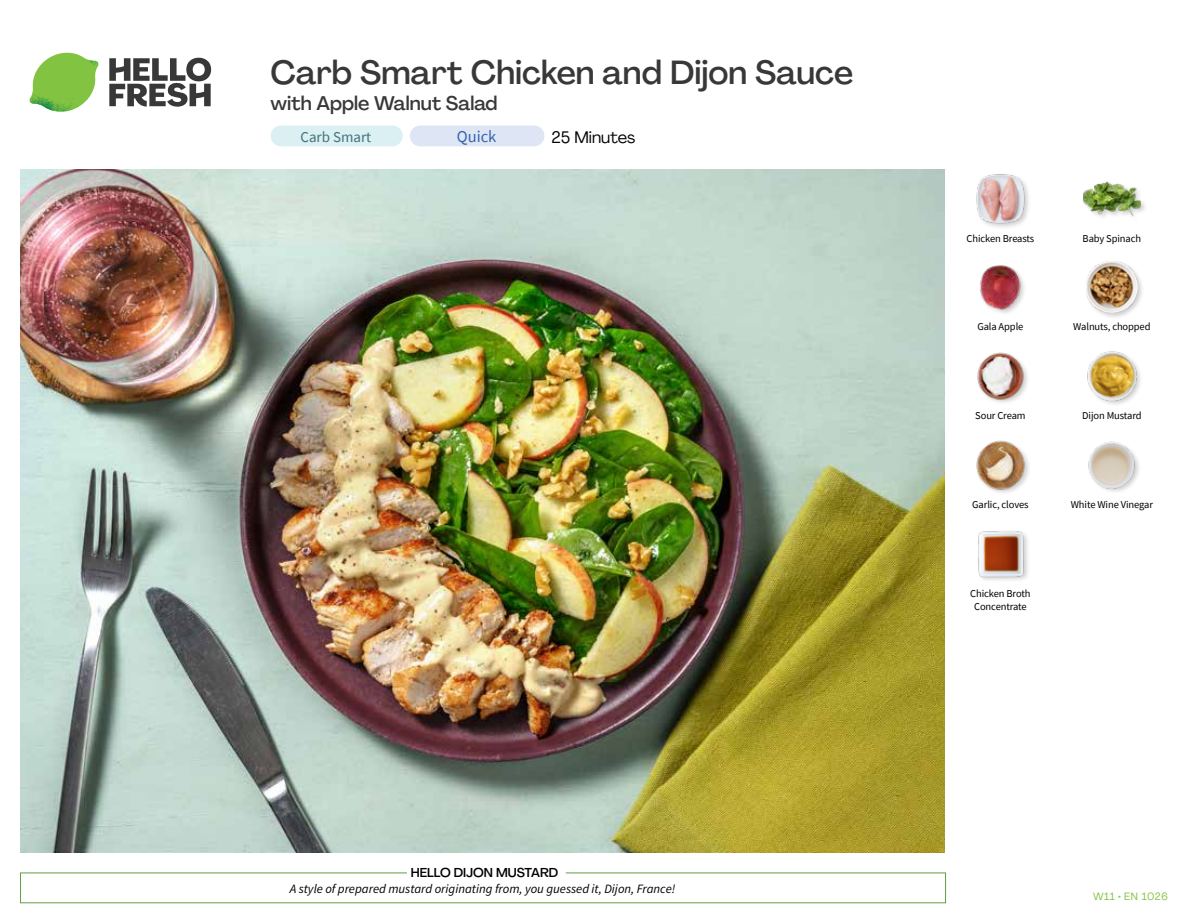
<style>
.page{position:relative;width:1188px;height:918px;background:#fff}
.page>*{position:absolute;margin:0;border:0;box-sizing:border-box;transform-origin:0 0}
.t1{font:500 33px "Agrandir";color:#383839}
.t2{font:500 19.5px "Agrandir";color:#383839}
.t3{font:16.5px "Agrandir";color:#000}
.t4{font:16.5px "Source Sans Pro";color:#3763af}
.t5{font:15px "Source Sans Pro";color:#43717b}
.t6{font:italic 12.75px "Source Sans Pro";color:#000}
.t7{font:500 12.75px "Agrandir";color:#000}
.t8{font:10.5px/13.5px "Source Sans Pro";letter-spacing:-.01em;color:#000;text-align:center}
.t9{font:10.5px "Agrandir";letter-spacing:.05em;color:#82c341}
</style>
<div class="page">
<div style="left:410px;top:125px;width:134px;height:21px;background:#dee5f4;border-radius:10px"></div>
<div style="left:271px;top:125px;width:132px;height:21px;background:#dbf0f2;border-radius:10px"></div>
<svg style="left:109px;top:57px;width:102px;height:50px"></svg>
<svg style="left:34px;top:53px;width:62px;height:40px"></svg>
<img style="left:67px;top:53px;width:32px;height:26px">
<img style="left:33px;top:75px;width:59px;height:11px">
<img style="left:29px;top:79px;width:61px;height:33px">
<img style="left:65px;top:86px;width:27px;height:25px">
<div style="left:20px;top:873px;width:926px;height:30px;border:1px solid #609f43"></div>
<div style="left:407px;top:865px;width:159px;height:15px;background:#fff"></div>
<img style="left:21px;top:170px;width:924px;height:682px">
<img style="left:978px;top:530px;width:50px;height:50px">
<img style="left:1088px;top:441px;width:51px;height:51px">
<img style="left:976px;top:440px;width:53px;height:53px">
<img style="left:1087px;top:351px;width:54px;height:53px">
<img style="left:977px;top:352px;width:51px;height:51px">
<div style="left:1084px;top:260px;width:61px;height:61px;background:#000;opacity:.2"></div>
<img style="left:1085px;top:260px;width:54px;height:54px">
<div style="left:980px;top:264px;width:47px;height:52px;background:#000;opacity:.2"></div>
<img style="left:980px;top:264px;width:44px;height:47px">
<div style="left:1082px;top:180px;width:66px;height:43px;background:#000;opacity:.2"></div>
<img style="left:1083px;top:180px;width:58px;height:43px">
<img style="left:976px;top:174px;width:53px;height:53px">
<h1 class="t1" style="left:271px;top:52px;width:584px">Carb Smart Chicken and Dijon Sauce</h1>
<h2 class="t2" style="left:271px;top:91px;width:228px">with Apple Walnut Salad</h2>
<h3 class="t5" style="left:300px;top:127px;width:72px">Carb Smart</h3>
<h3 class="t4" style="left:457px;top:126px;width:41px">Quick</h3>
<h3 class="t3" style="left:551px;top:127px;width:86px">25 Minutes</h3>
<p class="t7" style="left:411px;top:864px;width:149px">HELLO DIJON MUSTARD</p>
<p class="t6" style="left:290px;top:881px;width:387px">A style of prepared mustard originating from, you guessed it, Dijon, France!</p>
<p class="t8" style="left:967px;top:231px;width:69px">Chicken Breasts</p>
<p class="t8" style="left:1083px;top:231px;width:60px">Baby Spinach</p>
<p class="t8" style="left:977px;top:320px;width:48px">Gala Apple</p>
<p class="t8" style="left:1073px;top:320px;width:79px">Walnuts, chopped</p>
<p class="t8" style="left:975px;top:409px;width:52px">Sour Cream</p>
<p class="t8" style="left:1082px;top:409px;width:61px">Dijon Mustard</p>
<p class="t8" style="left:972px;top:498px;width:58px">Garlic, cloves</p>
<p class="t8" style="left:1071px;top:498px;width:84px">White Wine Vinegar</p>
<p class="t8" style="left:970px;top:586px;width:62px">Chicken Broth<br>Concentrate</p>
<p class="t9" style="left:1093px;top:890px;width:76px">W11 • EN 1026</p>
</div>
